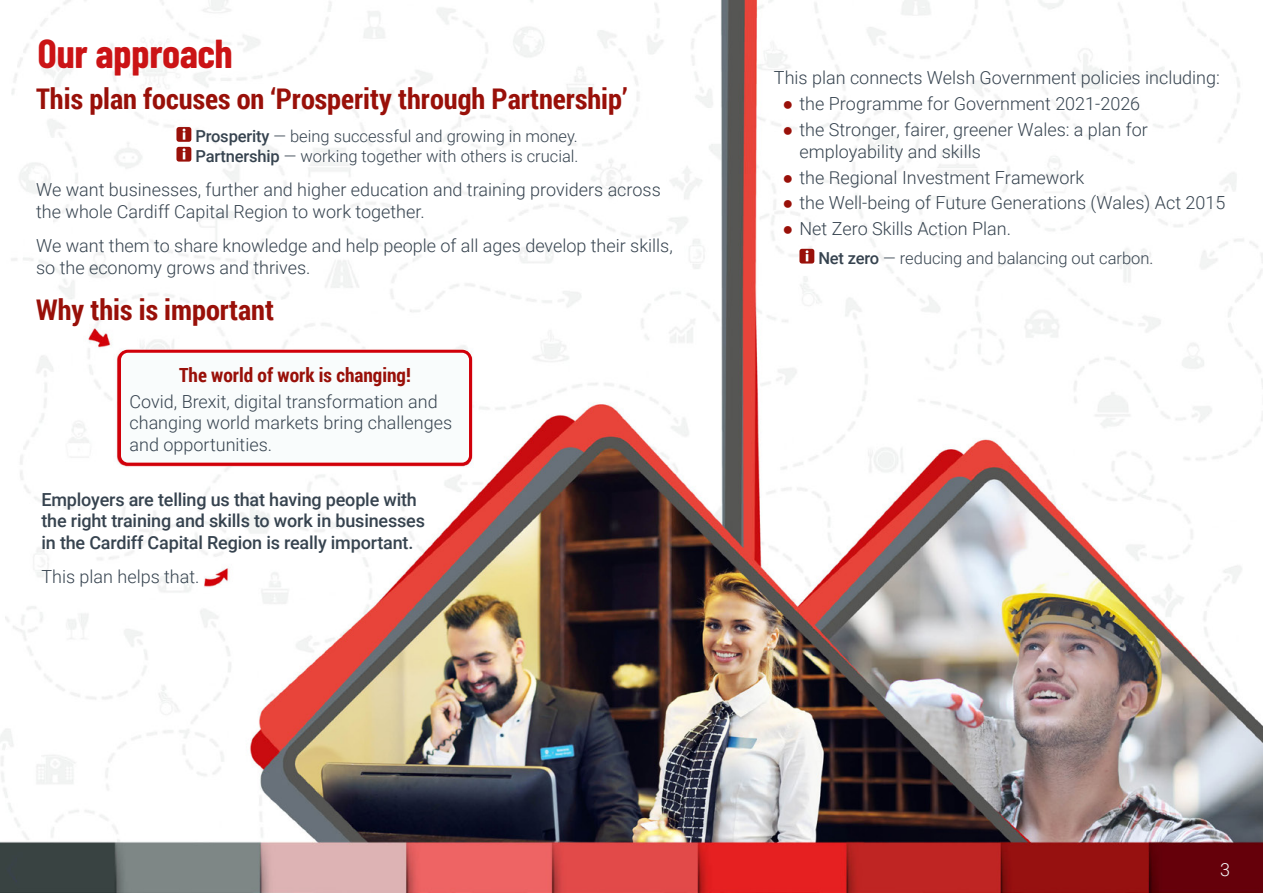
<style>
.page{position:relative;width:1263px;height:893px;background:#fff}
.page>*{position:absolute;margin:0;border:0;box-sizing:border-box;transform-origin:0 0}
.t1{font:700 40.5px "Barlow Condensed";color:#cb1315}
.t2{font:700 28.5px "Roboto Condensed";color:#991009}
.t3{font:700 19.5px "Roboto Condensed";color:#991009}
.t4{font:300 18px/21.6px "Roboto";color:#36434f}
.t5{font:500 18px/21.6px "Roboto";letter-spacing:-.01em;color:#36434f}
.t6{font:300 18px "Roboto";color:#f9fcfc}
.t7{font:300 16.5px "Roboto";color:#36434f}
.s1{font-weight:500}
.s2{font-family:"Arial";font-weight:700;color:#991009}
</style>
<div class="page">
<img style="left:0;top:0;width:1263px;height:893px">
<div style="left:176px;top:127px;width:15px;height:15px;background:#991009;border-radius:3px"></div>
<svg style="left:183px;top:129px;width:2px;height:11px"></svg>
<svg style="left:176px;top:147px;width:15px;height:15px"></svg>
<svg style="left:183px;top:148px;width:2px;height:11px"></svg>
<div style="left:799px;top:249px;width:15px;height:15px;background:#991009;border-radius:3px"></div>
<svg style="left:805px;top:250px;width:3px;height:11px"></svg>
<div style="left:119px;top:351px;width:351px;height:113px;background:#f9fcfc;border-radius:9px"></div>
<div style="left:118px;top:350px;width:354px;height:116px;border:3px solid #d1000a;border-radius:9px"></div>
<p class="t1" style="left:38px;top:25px;width:196px">Our approach</p>
<p class="t2" style="left:36px;top:79px;width:592px">This plan focuses on ‘Prosperity through Partnership’</p>
<p class="t7" style="left:195px;top:124px;width:384px"><span class="s1">Prosperity</span> — being successful and growing in money.</p>
<p class="t7" style="left:195px;top:144px;width:385px"><span class="s1">Partnership</span> — working together with others is crucial.</p>
<p class="t4" style="left:36px;top:178px;width:626px">We want businesses, further and higher education and training providers across the whole Cardiff Capital Region to work together.</p>
<p class="t4" style="left:36px;top:234px;width:638px">We want them to share knowledge and help people of all ages develop their skills, so the economy grows and thrives.</p>
<p class="t2" style="left:36px;top:290px;width:239px">Why this is important</p>
<p class="t3" style="left:179px;top:361px;width:233px">The world of work is changing!</p>
<p class="t4" style="left:129px;top:390px;width:324px">Covid, Brexit, digital transformation and changing world markets bring challenges and opportunities.</p>
<p class="t5" style="left:41px;top:488px;width:385px">Employers are telling us that having people with the right training and skills to work in businesses in the Cardiff Capital Region is really important.</p>
<p class="t4" style="left:41px;top:565px;width:160px">This plan helps that.</p>
<p class="t4" style="left:774px;top:67px;width:447px">This plan connects Welsh Government policies including:</p>
<p class="t4" style="left:782px;top:92px;width:359px"><span class="s2">●</span> the Programme for Government 2021-2026</p>
<p class="t4" style="left:799px;top:118px;width:350px;text-indent:-17px"><span class="s2">●</span> the Stronger, fairer, greener Wales: a plan for employability and skills</p>
<p class="t4" style="left:782px;top:166px;width:303px"><span class="s2">●</span> the Regional Investment Framework</p>
<p class="t4" style="left:782px;top:192px;width:444px"><span class="s2">●</span> the Well-being of Future Generations (Wales) Act 2015</p>
<p class="t4" style="left:782px;top:217px;width:230px"><span class="s2">●</span> Net Zero Skills Action Plan.</p>
<p class="t7" style="left:818px;top:246px;width:337px"><span class="s1">Net zero</span> — reducing and balancing out carbon.</p>
<p class="t6" style="left:1220px;top:857px;width:11px">3</p>
</div>
